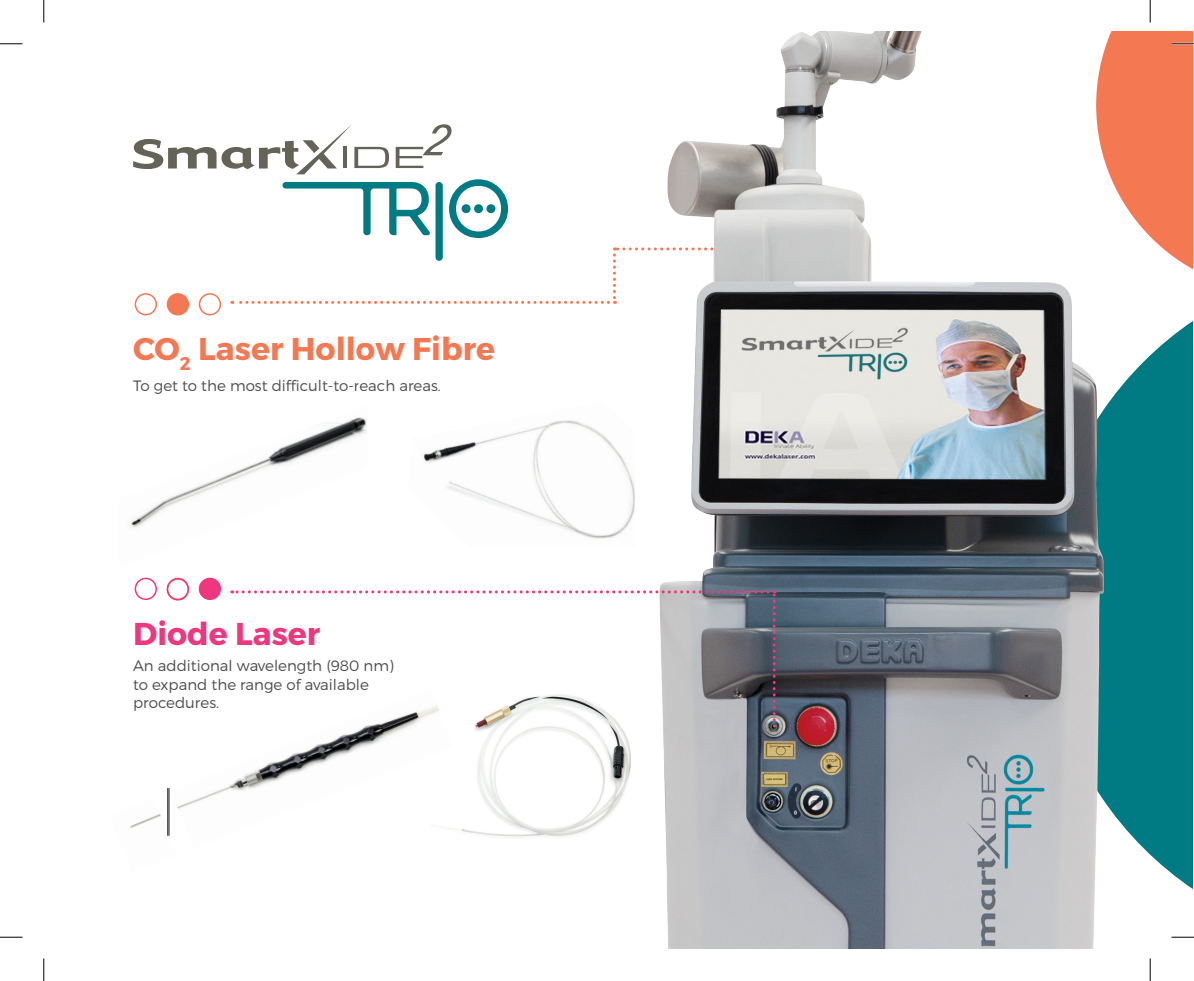
<style>
.page{position:relative;width:1194px;height:981px;background:#fff}
.page>*{position:absolute;margin:0;border:0;box-sizing:border-box;transform-origin:0 0}
.t1{font:31.5px "Trueno Bd";color:#f47953}
.t2{font:31.5px "Trueno Bd";color:#ef377f}
.t3{font:15px/18px "Trueno Lt";color:#4b4c4d}
</style>
<div class="page">
<div style="left:1151px;top:321px;width:41px;height:568px;background:#007a83"></div>
<img style="left:130px;top:417px;width:237px;height:111px">
<img style="left:177px;top:727px;width:230px;height:82px">
<img style="left:130px;top:797px;width:40px;height:39px">
<div style="left:135px;top:577px;width:22px;height:23px;border:2px solid #ef377f;border-radius:50%"></div>
<div style="left:167px;top:577px;width:22px;height:23px;border:2px solid #f47953;border-radius:50%"></div>
<div style="left:199px;top:578px;width:21px;height:21px;background:#ef377f;border-radius:50%"></div>
<div style="left:199px;top:577px;width:22px;height:23px;border:2px solid #ef377f;border-radius:50%"></div>
<div style="left:135px;top:293px;width:22px;height:22px;border:2px solid #f47953;border-radius:50%"></div>
<div style="left:167px;top:294px;width:21px;height:21px;background:#f47953;border-radius:50%"></div>
<div style="left:167px;top:293px;width:22px;height:22px;border:2px solid #f47953;border-radius:50%"></div>
<div style="left:167px;top:578px;width:22px;height:22px;border:2px solid #ef377f;border-radius:50%"></div>
<div style="left:199px;top:293px;width:22px;height:22px;border:2px solid #f47953;border-radius:50%"></div>
<svg style="left:133px;top:125px;width:256px;height:49px"></svg>
<svg style="left:395px;top:124px;width:56px;height:44px"></svg>
<svg style="left:282px;top:182px;width:148px;height:53px"></svg>
<div style="left:435px;top:182px;width:7px;height:79px;background:#007a83;border-radius:4px"></div>
<svg style="left:449px;top:179px;width:59px;height:59px"></svg>
<hr style="left:169px;top:788px;width:1px;height:47px;background:#231f20">
<hr style="left:167px;top:788px;width:1px;height:47px;background:#231f20">
<img style="left:431px;top:727px;width:200px;height:110px">
<img style="left:423px;top:420px;width:208px;height:119px">
<svg style="left:232px;top:247px;width:399px;height:57px"></svg>
<img style="left:631px;top:31px;width:520px;height:917px">
<svg style="left:232px;top:590px;width:543px;height:137px"></svg>
<svg style="left:0;top:44px;width:22px;height:1px"></svg>
<svg style="left:1095px;top:32px;width:98px;height:261px"></svg>
<svg style="left:0;top:936px;width:22px;height:1px"></svg>
<svg style="left:1171px;top:936px;width:22px;height:1px"></svg>
<svg style="left:44px;top:0;width:1px;height:23px"></svg>
<svg style="left:44px;top:958px;width:1px;height:22px"></svg>
<svg style="left:1149px;top:0;width:1px;height:23px"></svg>
<svg style="left:1149px;top:958px;width:1px;height:22px"></svg>
<p class="t1" style="left:133px;top:329px;width:363px">CO<sub>2</sub> Laser Hollow Fibre</p>
<p class="t3" style="left:133px;top:376px;width:309px">To get to the most difficult-to-reach areas.</p>
<p class="t2" style="left:133px;top:614px;width:189px">Diode Laser</p>
<p class="t3" style="left:133px;top:657px;width:262px">An additional wavelength (980 nm) to expand the range of available procedures.</p>
</div>
